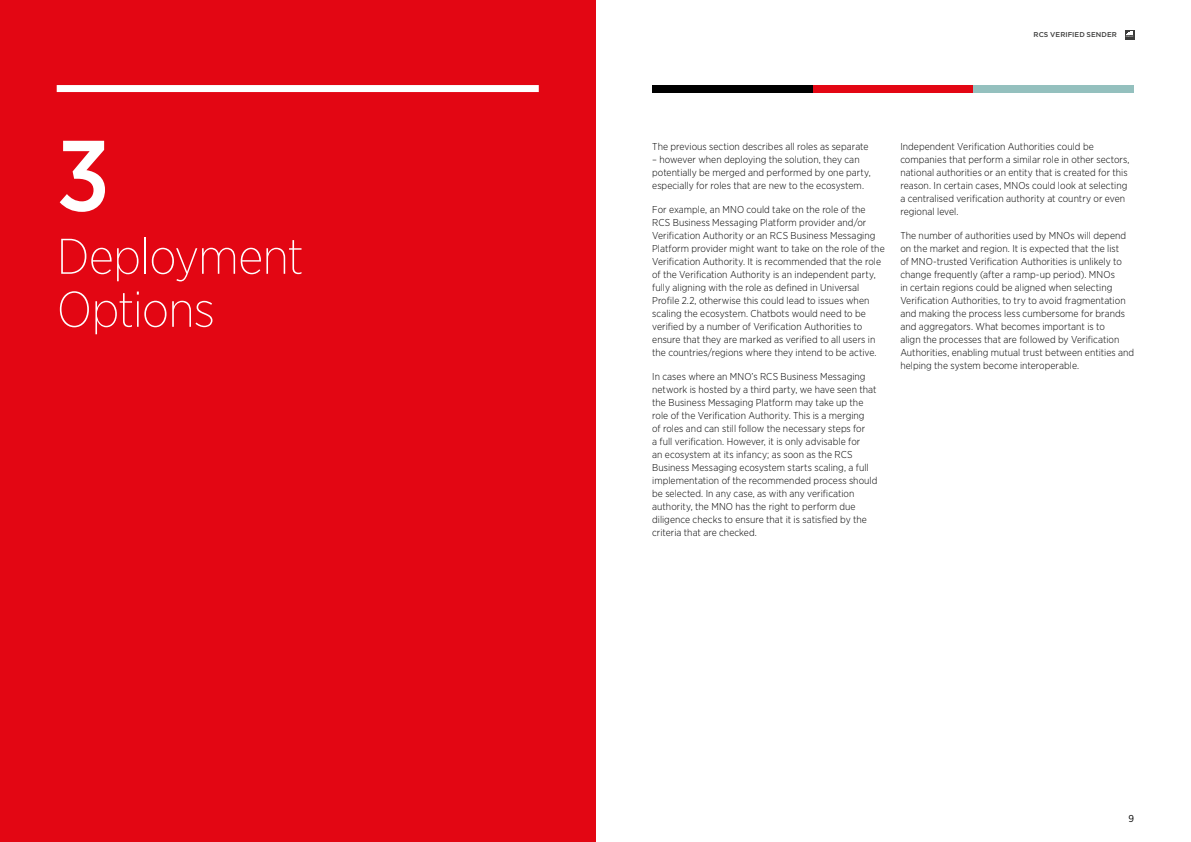
<style>
.page{position:relative;width:1191px;height:842px;background:#fff}
.page>*{position:absolute;margin:0;border:0;box-sizing:border-box;transform-origin:0 0}
.t1{font:500 100px "Gotham Narrow";color:#fff}
.t2{font:200 50px/53px "Gotham Narrow";letter-spacing:-.02em;color:#fff}
.t3{font:300 10px/13px "Gotham Narrow";letter-spacing:.005em;color:#000}
.t4{font:10px "Gotham Narrow";color:#000}
.t5{font:500 7px "Gotham";letter-spacing:.01em;color:#3c3c3b}
</style>
<div class="page">
<svg style="left:1125px;top:30px;width:9px;height:9px"></svg>
<svg style="left:1125px;top:32px;width:9px;height:5px"></svg>
<div style="left:0;top:0;width:595px;height:842px;background:#e30613"></div>
<div style="left:652px;top:85px;width:161px;height:7px;background:#000"></div>
<div style="left:813px;top:85px;width:160px;height:7px;background:#e30613"></div>
<div style="left:973px;top:85px;width:161px;height:7px;background:#94c0be"></div>
<div style="left:57px;top:85px;width:482px;height:7px;background:#fff"></div>
<h1 class="t1" style="left:57px;top:112px;width:55px">3</h1>
<h2 class="t2" style="left:57px;top:228px;width:248px">Deployment<br>Options</h2>
<p class="t5" style="left:1033px;top:31px;width:85px">RCS VERIFIED SENDER</p>
<p class="t3" style="left:652px;top:139px;width:218px">The previous section describes all roles as separate</p>
<p class="t3" style="left:652px;top:152px;width:220px">– however when deploying the solution, they can potentially be merged and performed by one party, especially for roles that are new to the ecosystem.</p>
<p class="t3" style="left:652px;top:203px;width:234px">For example, an MNO could take on the role of the RCS Business Messaging Platform provider and/or Verification Authority or an RCS Business Messaging Platform provider might want to take on the role of the Verification Authority. It is recommended that the role of the Verification Authority is an independent party, fully aligning with the role as defined in Universal Profile 2.2, otherwise this could lead to issues when scaling the ecosystem. Chatbots would need to be verified by a number of Verification Authorities to ensure that they are marked as verified to all users in the countries/regions where they intend to be active.</p>
<p class="t3" style="left:652px;top:370px;width:227px">In cases where an MNO’s RCS Business Messaging network is hosted by a third party, we have seen that the Business Messaging Platform may take up the role of the Verification Authority. This is a merging<br>of roles and can still follow the necessary steps for<br>a full verification. However, it is only advisable for<br>an ecosystem at its infancy; as soon as the RCS Business Messaging ecosystem starts scaling, a full implementation of the recommended process should be selected. In any case, as with any verification authority, the MNO has the right to perform due diligence checks to ensure that it is satisfied by the criteria that are checked.</p>
<p class="t3" style="left:900px;top:139px;width:231px">Independent Verification Authorities could be companies that perform a similar role in other sectors, national authorities or an entity that is created for this reason. In certain cases, MNOs could look at selecting a centralised verification authority at country or even regional level.</p>
<p class="t3" style="left:900px;top:229px;width:235px">The number of authorities used by MNOs will depend on the market and region. It is expected that the list<br>of MNO-trusted Verification Authorities is unlikely to change frequently (after a ramp-up period). MNOs<br>in certain regions could be aligned when selecting Verification Authorities, to try to avoid fragmentation and making the process less cumbersome for brands and aggregators. What becomes important is to<br>align the processes that are followed by Verification Authorities, enabling mutual trust between entities and helping the system become interoperable.</p>
<p class="t4" style="left:1128px;top:812px;width:7px">9</p>
</div>
